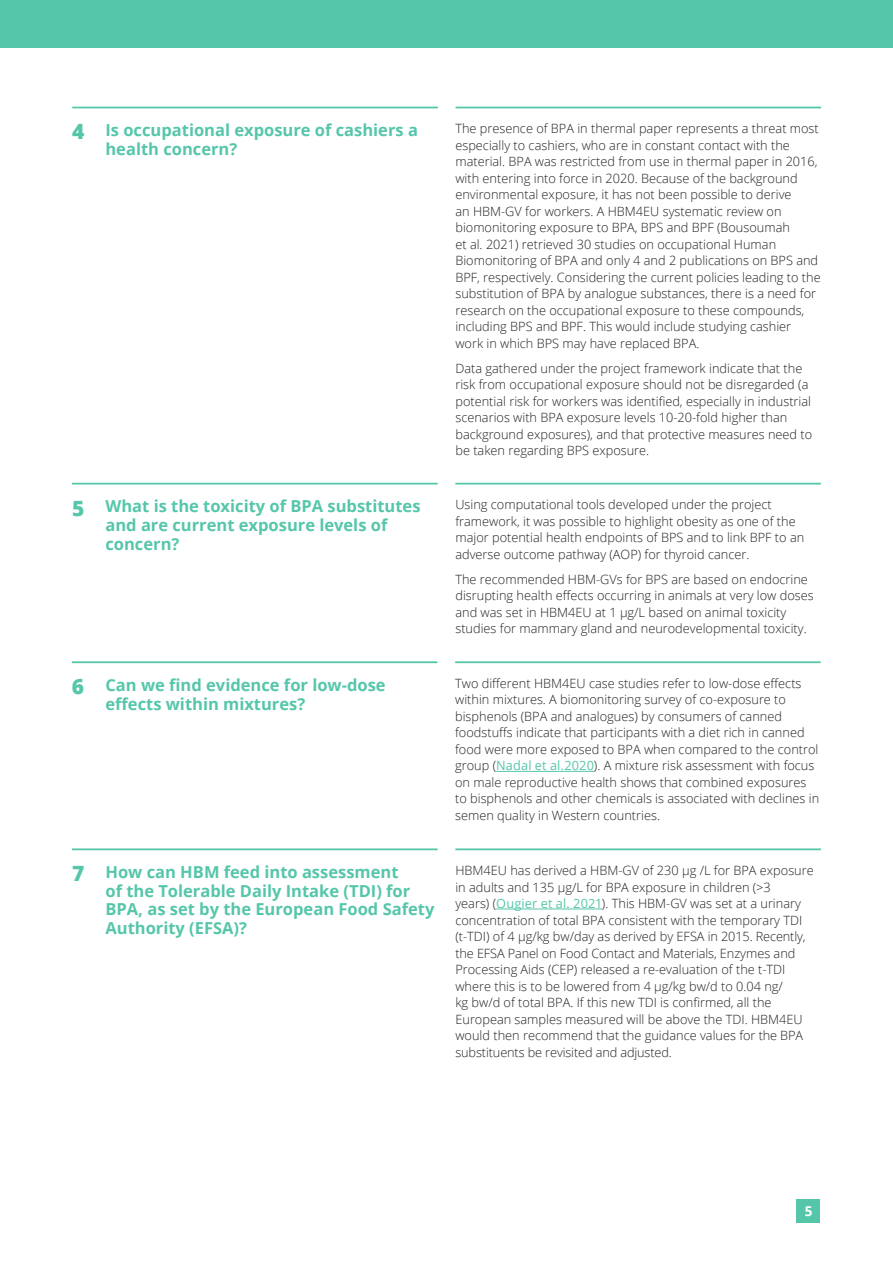
<style>
.page{position:relative;width:893px;height:1263px;background:#fff}
.page>*{position:absolute;margin:0;border:0;box-sizing:border-box;transform-origin:0 0}
.Questions{font:800 21px "Open Sans";color:#55c6aa}
.Questions-2{font:700 16.5px/18.8px "Open Sans";color:#55c6aa}
.Text{font:700 13.5px "Open Sans";color:#fff}
.Text-2{font:300 12.75px/16.5px "Open Sans";color:#231f20}
.s1{font-weight:400;color:#55c6aa}
</style>
<div class="page">
<div style="left:0;top:0;width:893px;height:48px;background:#55c6aa"></div>
<div style="left:796px;top:1199px;width:24px;height:23px;background:#55c6aa"></div>
<hr style="left:72px;top:107px;width:366px;height:1px;background:#55c6aa">
<hr style="left:456px;top:107px;width:365px;height:1px;background:#55c6aa">
<hr style="left:72px;top:483px;width:366px;height:1px;background:#55c6aa">
<hr style="left:455px;top:483px;width:366px;height:1px;background:#55c6aa">
<hr style="left:72px;top:661px;width:365px;height:2px;background:#55c6aa">
<hr style="left:455px;top:661px;width:366px;height:2px;background:#55c6aa">
<hr style="left:496px;top:771px;width:98px;height:1px;background:#55c6aa">
<hr style="left:72px;top:848px;width:366px;height:2px;background:#55c6aa">
<hr style="left:455px;top:848px;width:366px;height:2px;background:#55c6aa">
<hr style="left:496px;top:909px;width:106px;height:1px;background:#55c6aa">
<p class="Questions" style="left:72px;top:116px;width:14px">4</p>
<p class="Questions-2" style="left:105px;top:120px;width:314px">Is occupational exposure of cashiers a health concern?</p>
<p class="Text-2" style="left:455px;top:120px;width:367px">The presence of BPA in thermal paper represents a threat most especially to cashiers, who are in constant contact with the material. BPA was restricted from use in thermal paper in 2016, with entering into force in 2020. Because of the background environmental exposure, it has not been possible to derive<br>an HBM-GV for workers. A HBM4EU systematic review on biomonitoring exposure to BPA, BPS and BPF (Bousoumah<br>et al. 2021) retrieved 30 studies on occupational Human Biomonitoring of BPA and only 4 and 2 publications on BPS and BPF, respectively. Considering the current policies leading to the substitution of BPA by analogue substances, there is a need for research on the occupational exposure to these compounds, including BPS and BPF. This would include studying cashier work in which BPS may have replaced BPA.</p>
<p class="Text-2" style="left:455px;top:359px;width:358px">Data gathered under the project framework indicate that the risk from occupational exposure should not be disregarded (a potential risk for workers was identified, especially in industrial scenarios with BPA exposure levels 10-20-fold higher than background exposures), and that protective measures need to be taken regarding BPS exposure.</p>
<p class="Questions" style="left:72px;top:492px;width:14px">5</p>
<p class="Questions-2" style="left:105px;top:496px;width:317px">What is the toxicity of BPA substitutes and are current exposure levels of concern?</p>
<p class="Text-2" style="left:455px;top:496px;width:350px">Using computational tools developed under the project framework, it was possible to highlight obesity as one of the major potential health endpoints of BPS and to link BPF to an adverse outcome pathway (AOP) for thyroid cancer.</p>
<p class="Text-2" style="left:455px;top:571px;width:360px">The recommended HBM-GVs for BPS are based on endocrine disrupting health effects occurring in animals at very low doses and was set in HBM4EU at 1 µg/L based on animal toxicity studies for mammary gland and neurodevelopmental toxicity.</p>
<p class="Questions" style="left:72px;top:671px;width:14px">6</p>
<p class="Questions-2" style="left:105px;top:675px;width:282px">Can we find evidence for low-dose effects within mixtures?</p>
<p class="Text-2" style="left:455px;top:675px;width:366px">Two different HBM4EU case studies refer to low-dose effects within mixtures. A biomonitoring survey of co-exposure to bisphenols (BPA and analogues) by consumers of canned foodstuffs indicate that participants with a diet rich in canned food were more exposed to BPA when compared to the control group (<span class="s1">Nadal et al.2020</span>). A mixture risk assessment with focus on male reproductive health shows that combined exposures to bisphenols and other chemicals is associated with declines in semen quality in Western countries.</p>
<p class="Questions" style="left:72px;top:858px;width:14px">7</p>
<p class="Questions-2" style="left:105px;top:862px;width:330px">How can HBM feed into assessment<br>of the Tolerable Daily Intake (TDI) for<br>BPA, as set by the European Food Safety<br>Authority (EFSA)?</p>
<p class="Text-2" style="left:455px;top:862px;width:360px">HBM4EU has derived a HBM-GV of 230 µg /L for BPA exposure in adults and 135 µg/L for BPA exposure in children (&gt;3<br>years) (<span class="s1">Ougier et al. 2021</span>). This HBM-GV was set at a urinary concentration of total BPA consistent with the temporary TDI (t-TDI) of 4 µg/kg bw/day as derived by EFSA in 2015. Recently, the EFSA Panel on Food Contact and Materials, Enzymes and Processing Aids (CEP) released a re-evaluation of the t-TDI where this is to be lowered from 4 μg/kg bw/d to 0.04 ng/<br>kg bw/d of total BPA. If this new TDI is confirmed, all the European samples measured will be above the TDI. HBM4EU would then recommend that the guidance values for the BPA substituents be revisited and adjusted.</p>
<p class="Text" style="left:805px;top:1201px;width:9px">5</p>
</div>
